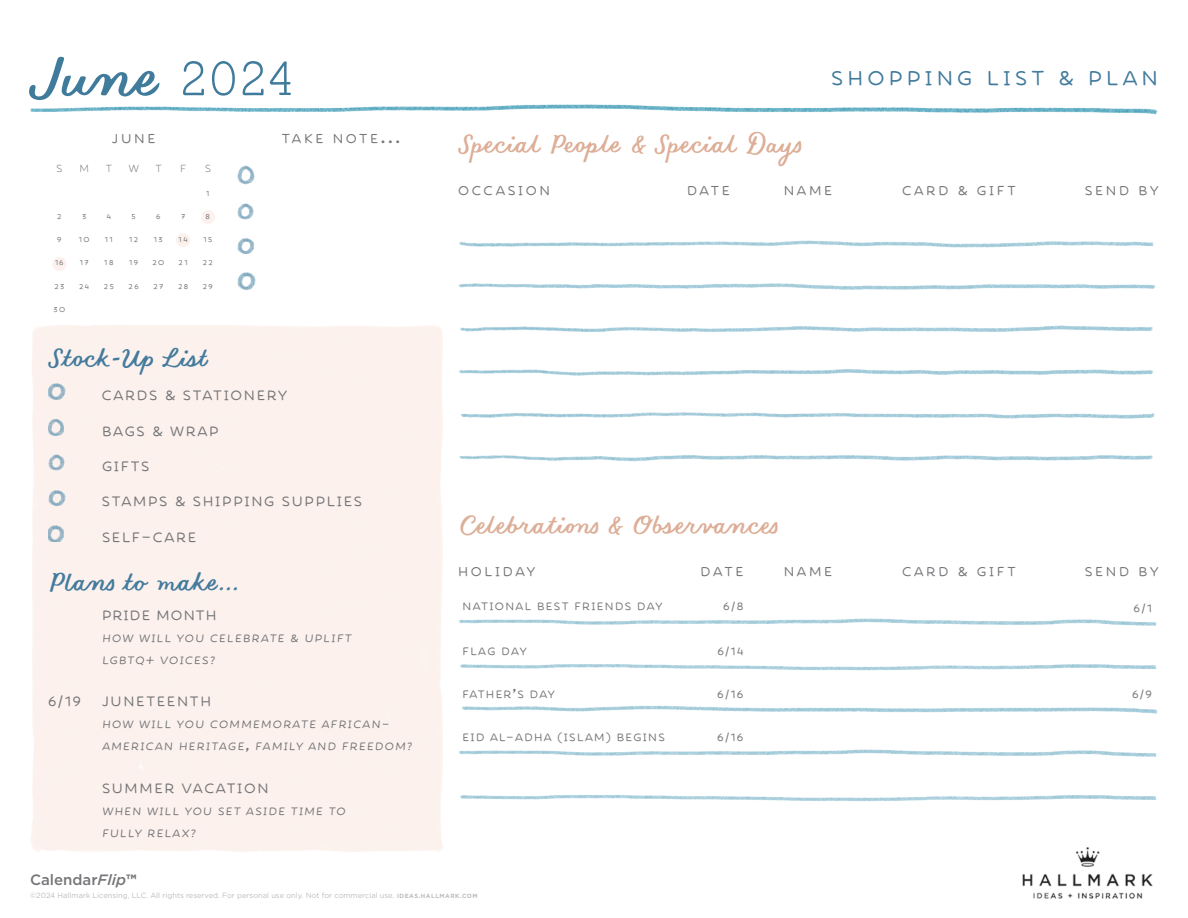
<style>
.page{position:relative;width:1188px;height:918px;background:#fff}
.page>*{position:absolute;margin:0;border:0;box-sizing:border-box;transform-origin:0 0}
.t1{font:76.5px "Greta HMK";color:#417b9c}
.t2{font:42px "Showcase Sans Mini";letter-spacing:.1em;color:#427b9d}
.t3{font:34.5px "Greta HMK";color:#ddae97}
.t4{font:34.5px "Greta HMK";color:#447b9d}
.t5{font:28.5px/35.4px "Showcase Sans Mini";letter-spacing:.06em;color:#757679}
.t6{font:28.5px "Showcase Sans Mini";letter-spacing:.04em;color:#757679}
.t7{font:27px "Showcase Sans Mini";letter-spacing:.1em;color:#757679}
.t8{font:italic 22.5px/22.2px "Showcase Sans Mini";letter-spacing:.06em;color:#757679}
.t9{font:22.5px/44px "Showcase Sans Mini";letter-spacing:.06em;color:#757679}
.t10{font:15px/23.2px "Showcase Sans Mini";letter-spacing:.1em;color:#757679}
.t11{font:500 15px "Gotham";color:#757679}
.t12{font:13.5px "Showcase Sans";color:#757679}
.t13{font:7.5px "Gotham";color:#bcbdc0}
.s1{font-family:"Showcase Slab";font-size:63px}
.s2{font-style:italic}
.s3{font-weight:900}
.s4{font-weight:700;font-size:6px}
</style>
<div class="page">
<img style="left:458px;top:240px;width:697px;height:222px">
<img style="left:459px;top:618px;width:699px;height:95px">
<img style="left:459px;top:749px;width:698px;height:52px">
<img style="left:30px;top:104px;width:1128px;height:11px">
<img style="left:48px;top:382px;width:17px;height:18px">
<img style="left:48px;top:420px;width:16px;height:16px">
<img style="left:48px;top:454px;width:16px;height:16px">
<img style="left:48px;top:490px;width:17px;height:16px">
<img style="left:48px;top:526px;width:16px;height:16px">
<img style="left:1022px;top:847px;width:131px;height:52px">
<img style="left:237px;top:166px;width:18px;height:18px">
<img style="left:237px;top:204px;width:16px;height:16px">
<img style="left:237px;top:238px;width:17px;height:17px">
<img style="left:237px;top:272px;width:18px;height:18px">
<h1 class="t1" style="left:30px;top:44px;width:265px">June <span class="s1">2024</span></h1>
<h2 class="t2" style="left:831px;top:46px;width:328px">SHOPPING LIST &amp; PLAN</h2>
<p class="t7" style="left:112px;top:118px;width:45px">JUNE</p>
<p class="t7" style="left:282px;top:118px;width:120px">TAKE NOTE...</p>
<h3 class="t3" style="left:458px;top:129px;width:349px">Special People &amp; Special Days</h3>
<p class="t12" style="left:56px;top:162px;width:7px">S</p>
<p class="t12" style="left:79px;top:162px;width:11px">M</p>
<p class="t12" style="left:106px;top:162px;width:57px">TWT</p>
<p class="t12" style="left:180px;top:162px;width:8px">F</p>
<p class="t12" style="left:205px;top:162px;width:7px">S</p>
<p class="t10" style="left:206px;top:179px;width:5px">1</p>
<p class="t10" style="left:57px;top:202px;width:6px">2</p>
<p class="t10" style="left:82px;top:202px;width:6px">3</p>
<p class="t10" style="left:107px;top:202px;width:6px">4</p>
<p class="t10" style="left:132px;top:202px;width:6px">5</p>
<p class="t10" style="left:156px;top:202px;width:6px">6</p>
<p class="t10" style="left:181px;top:202px;width:6px">7</p>
<p class="t7" style="left:687px;top:170px;width:44px">DATE</p>
<p class="t7" style="left:784px;top:170px;width:50px">NAME</p>
<p class="t7" style="left:458px;top:170px;width:94px">OCCASION</p>
<p class="t10" style="left:53px;top:202px;width:161px;text-indent:152px">8<br>9 10 11 12 13 14 15<br>16 17 18 19 20 21 22<br>23 24 25 26 27 28 29<br>30</p>
<h3 class="t4" style="left:48px;top:343px;width:163px">Stock-Up List</h3>
<p class="t5" style="left:102px;top:373px;width:262px">CARDS &amp; STATIONERY<br>BAGS &amp; WRAP<br>GIFTS<br>STAMPS &amp; SHIPPING SUPPLIES<br>SELF-CARE</p>
<h3 class="t4" style="left:48px;top:567px;width:193px">Plans to make...</h3>
<p class="t6" style="left:102px;top:593px;width:116px">PRIDE MONTH</p>
<p class="t8" style="left:102px;top:623px;width:251px">HOW WILL YOU CELEBRATE &amp; UPLIFT<br>LGBTQ+ VOICES?</p>
<p class="t5" style="left:48px;top:678px;width:165px">6/19 JUNETEENTH</p>
<p class="t8" style="left:102px;top:709px;width:311px">HOW WILL YOU COMMEMORATE AFRICAN-<br>AMERICAN HERITAGE, FAMILY AND FREEDOM?</p>
<p class="t5" style="left:102px;top:765px;width:168px">SUMMER VACATION</p>
<p class="t8" style="left:102px;top:796px;width:245px">WHEN WILL YOU SET ASIDE TIME TO<br>FULLY RELAX?</p>
<h3 class="t3" style="left:458px;top:510px;width:325px">Celebrations &amp; Observances</h3>
<p class="t7" style="left:701px;top:551px;width:44px">DATE</p>
<p class="t7" style="left:784px;top:551px;width:50px">NAME</p>
<p class="t7" style="left:458px;top:551px;width:79px">HOLIDAY</p>
<p class="t9" style="left:717px;top:580px;width:28px;text-align:justify">6/8<br>6/14<br>6/16</p>
<p class="t9" style="left:463px;top:580px;width:201px">NATIONAL BEST FRIENDS DAY<br>FLAG DAY<br>FATHER’S DAY</p>
<p class="t9" style="left:463px;top:711px;width:204px">EID AL-ADHA (ISLAM) BEGINS</p>
<p class="t9" style="left:717px;top:711px;width:28px">6/16</p>
<p class="t11" style="left:30px;top:870px;width:108px">Calendar<span class="s2">Flip</span><span class="s3">™</span></p>
<p class="t13" style="left:30px;top:890px;width:449px">©2024 Hallmark Licensing, LLC. All rights reserved. For personal use only. Not for commercial use. <span class="s4">IDEAS.HALLMARK.COM</span></p>
<p class="t7" style="left:902px;top:170px;width:115px">CARD &amp; GIFT</p>
<p class="t7" style="left:1085px;top:170px;width:75px">SEND BY</p>
<p class="t7" style="left:902px;top:551px;width:115px">CARD &amp; GIFT</p>
<p class="t7" style="left:1085px;top:551px;width:75px">SEND BY</p>
<p class="t9" style="left:1134px;top:582px;width:20px">6/1</p>
<p class="t9" style="left:1132px;top:668px;width:21px">6/9</p>
</div>
